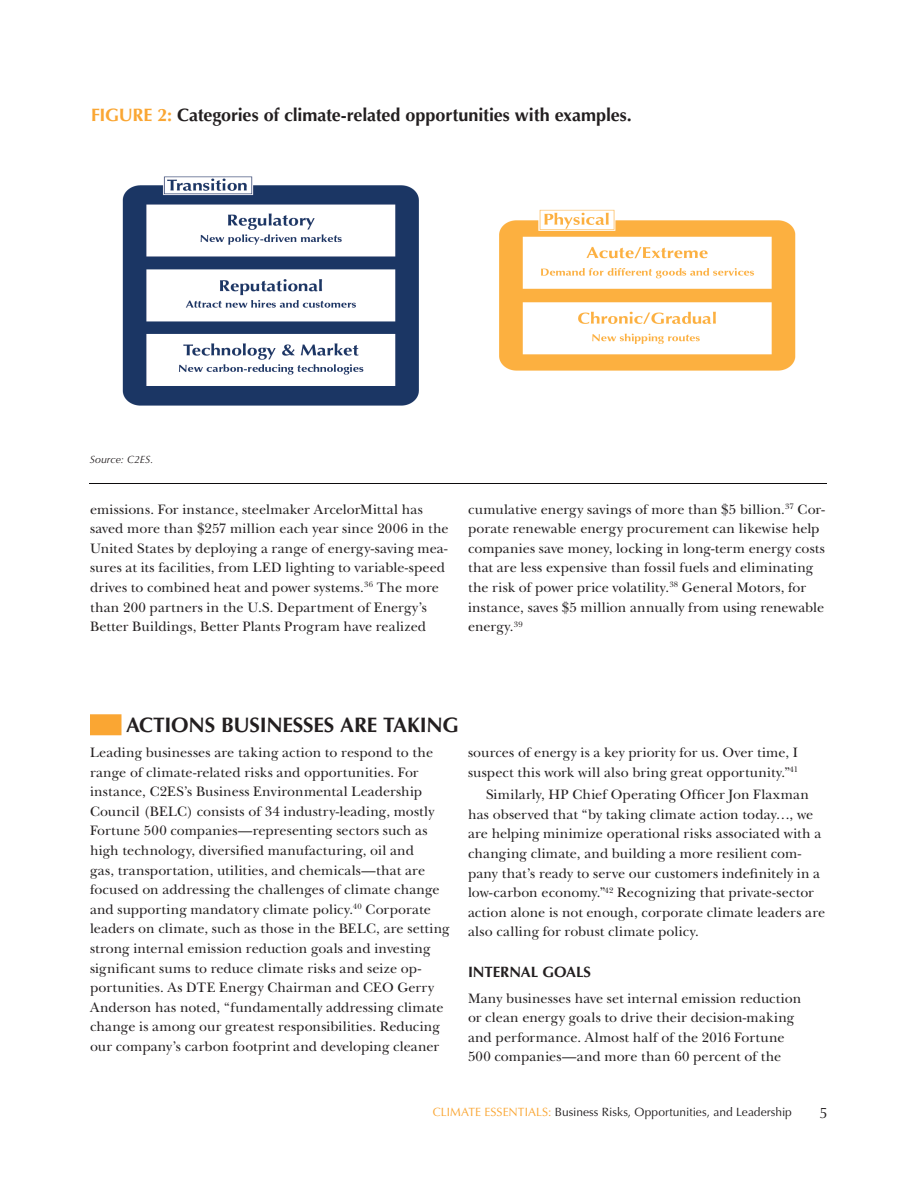
<style>
.page{position:relative;width:918px;height:1188px;background:#fff}
.page>*{position:absolute;margin:0;border:0;box-sizing:border-box;transform-origin:0 0}
.FCI_HeaderOptima_Bol{font:700 21px "Optima LT Std";letter-spacing:-.01em;color:#231f20}
.FCI_Figure_Header{font:700 18px "Optima LT Std";letter-spacing:-.01em;color:#231f20}
.FCI_Subhead_Optima_B{font:700 15px "Optima LT Std";letter-spacing:-.005em;color:#231f20}
.t1{font:15px "Optima LT Std";color:#231f20}
.FCI_Body_Copy_1P{font:14.25px/19.6px "New Baskerville Std";letter-spacing:.01em;color:#231f20}
.FCI_Body_Copy{font:14.25px/19.6px "New Baskerville Std";letter-spacing:.01em;color:#231f20}
.t2{font:12px "Optima LT Std";color:#231f20}
.FCI_Figure_Source{font:italic 10.5px "Optima LT Std";letter-spacing:.005em;color:#231f20}
.s1{color:#faa633}
</style>
<div class="page">
<div style="left:90px;top:714px;width:32px;height:21px;background:#faa633"></div>
<hr style="left:87px;top:481px;width:740px;height:4px;background:#231f20;opacity:.75">
<img style="left:122px;top:176px;width:674px;height:230px">
<p class="FCI_Figure_Header" style="left:91px;top:104px;width:542px"><span class="s1">FIGURE 2:</span> Categories of climate-related opportunities with examples.</p>
<p class="FCI_Figure_Source" style="left:90px;top:454px;width:65px">Source: C2ES.</p>
<p class="FCI_Body_Copy" style="left:90px;top:499px;width:360px">emissions. For instance, steelmaker ArcelorMittal has saved more than $257 million each year since 2006 in the United States by deploying a range of energy-saving mea&shy;sures at its facilities, from LED lighting to variable-speed drives to combined heat and power systems.<sup>36</sup> The more than 200 partners in the U.S. Department of Energy’s Better Buildings, Better Plants Program have realized</p>
<p class="FCI_Body_Copy" style="left:468px;top:499px;width:359px">cumulative energy savings of more than $5 billion.<sup>37</sup> Cor&shy;porate renewable energy procurement can likewise help companies save money, locking in long-term energy costs that are less expensive than fossil fuels and eliminating the risk of power price volatility.<sup>38</sup> General Motors, for instance, saves $5 million annually from using renewable energy.<sup>39</sup></p>
<p class="FCI_HeaderOptima_Bol" style="left:126px;top:712px;width:334px">ACTIONS BUSINESSES ARE TAKING</p>
<p class="FCI_Body_Copy_1P" style="left:90px;top:743px;width:361px">Leading businesses are taking action to respond to the range of climate-related risks and opportunities. For instance, C2ES’s Business Environmental Leadership Council (BELC) consists of 34 industry-leading, mostly Fortune 500 companies—representing sectors such as high technology, diversified manufacturing, oil and<br>gas, transportation, utilities, and chemicals—that are focused on addressing the challenges of climate change and supporting mandatory climate policy.<sup>40</sup> Corporate leaders on climate, such as those in the BELC, are setting strong internal emission reduction goals and investing significant sums to reduce climate risks and seize op&shy;portunities. As DTE Energy Chairman and CEO Gerry Anderson has noted, “fundamentally addressing climate change is among our greatest responsibilities. Reducing our company’s carbon footprint and developing cleaner</p>
<p class="FCI_Body_Copy_1P" style="left:468px;top:743px;width:332px">sources of energy is a key priority for us. Over time, I suspect this work will also bring great opportunity.”<sup>41</sup></p>
<p class="FCI_Body_Copy" style="left:468px;top:785px;width:359px;text-indent:18px">Similarly, HP Chief Operating Officer Jon Flaxman has observed that “by taking climate action today…, we are helping minimize operational risks associated with a changing climate, and building a more resilient com&shy;pany that’s ready to serve our customers indefinitely in a low-carbon economy.”<sup>42</sup> Recognizing that private-sector action alone is not enough, corporate climate leaders are also calling for robust climate policy.</p>
<p class="FCI_Subhead_Optima_B" style="left:468px;top:963px;width:125px">INTERNAL GOALS</p>
<p class="FCI_Body_Copy_1P" style="left:468px;top:988px;width:335px">Many businesses have set internal emission reduction or clean energy goals to drive their decision-making and performance. Almost half of the 2016 Fortune 500 companies—and more than 60 percent of the</p>
<p class="t2" style="left:433px;top:1105px;width:361px"><span class="s1">CLIMATE ESSENTIALS:</span> Business Risks, Opportunities, and Leadership</p>
<p class="t1" style="left:820px;top:1104px;width:10px">5</p>
</div>
